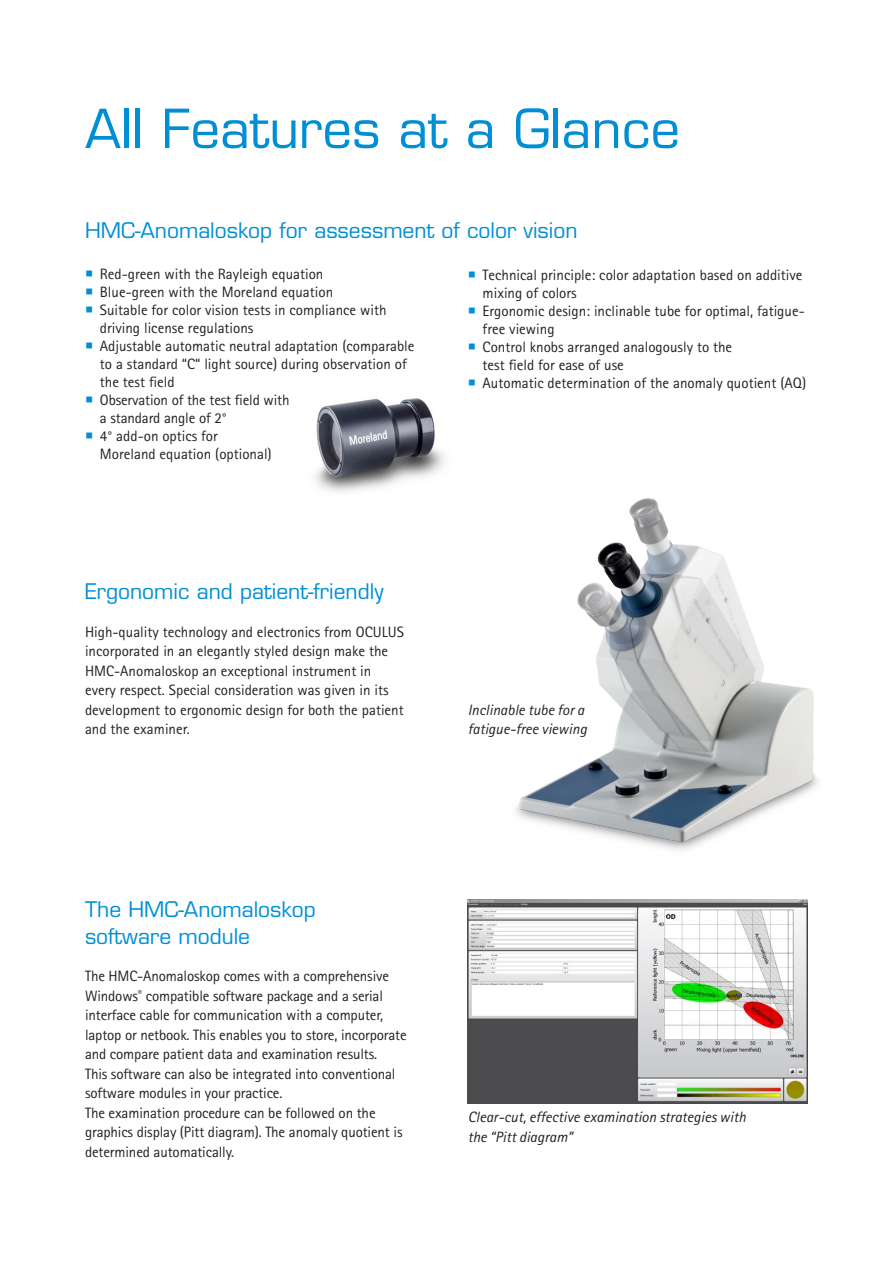
<style>
.page{position:relative;width:893px;height:1263px;background:#fff}
.page>*{position:absolute;margin:0;border:0;box-sizing:border-box;transform-origin:0 0}
.t1{font:52.5px "Eurostile";color:#008fd5}
.t2{font:21px/27px "Eurostile";color:#008fd5}
.t3{font:15px/18px "Rotis Sans Serif";color:#231f20}
.t4{font:italic 15px/19.5px "Rotis Sans Serif";color:#231f20}
</style>
<div class="page">
<img style="left:315px;top:398px;width:130px;height:94px">
<img style="left:468px;top:900px;width:340px;height:203px">
<img style="left:515px;top:498px;width:303px;height:352px">
<h1 class="t1" style="left:85px;top:97px;width:597px">All Features at a Glance</h1>
<h2 class="t2" style="left:85px;top:217px;width:494px">HMC-Anomaloskop for assessment of color vision</h2>
<p class="t3" style="left:100px;top:265px;width:316px">Red-green with the Rayleigh equation<br>Blue-green with the Moreland equation<br>Suitable for color vision tests in compliance with driving license regulations<br>Adjustable automatic neutral adaptation (comparable to a standard “C“ light source) during observation of the test field<br>Observation of the test field with<br>a standard angle of 2°<br>4° add-on optics for<br>Moreland equation (optional)</p>
<h2 class="t2" style="left:85px;top:578px;width:300px">Ergonomic and patient-friendly</h2>
<p class="t3" style="left:85px;top:622px;width:320px;line-height:19.5px">High-quality technology and electronics from OCULUS incorporated in an elegantly styled design make the HMC-Anomaloskop an exceptional instrument in every respect. Special consideration was given in its development to ergonomic design for both the patient and the examiner.</p>
<p class="t3" style="left:483px;top:266px;width:325px">Technical principle: color adaptation based on additive mixing of colors<br>Ergonomic design: inclinable tube for optimal, fatigue&shy;free viewing<br>Control knobs arranged analogously to the<br>test field for ease of use<br>Automatic determination of the anomaly quotient (AQ)</p>
<p class="t4" style="left:468px;top:700px;width:121px">Inclinable tube for a fatigue-free viewing</p>
<h2 class="t2" style="left:85px;top:896px;width:232px">The HMC-Anomaloskop software module</h2>
<p class="t3" style="left:85px;top:966px;width:323px;line-height:19.5px">The HMC-Anomaloskop comes with a comprehensive Windows<sup>®</sup> compatible software package and a serial interface cable for communication with a computer, laptop or netbook. This enables you to store, incorporate and compare patient data and examination results.<br>This software can also be integrated into conventional software modules in your practice.<br>The examination procedure can be followed on the graphics display (Pitt diagram). The anomaly quotient is determined automatically.</p>
<p class="t4" style="left:468px;top:1108px;width:280px">Clear-cut, effective examination strategies with the “Pitt diagram”</p>
</div>
